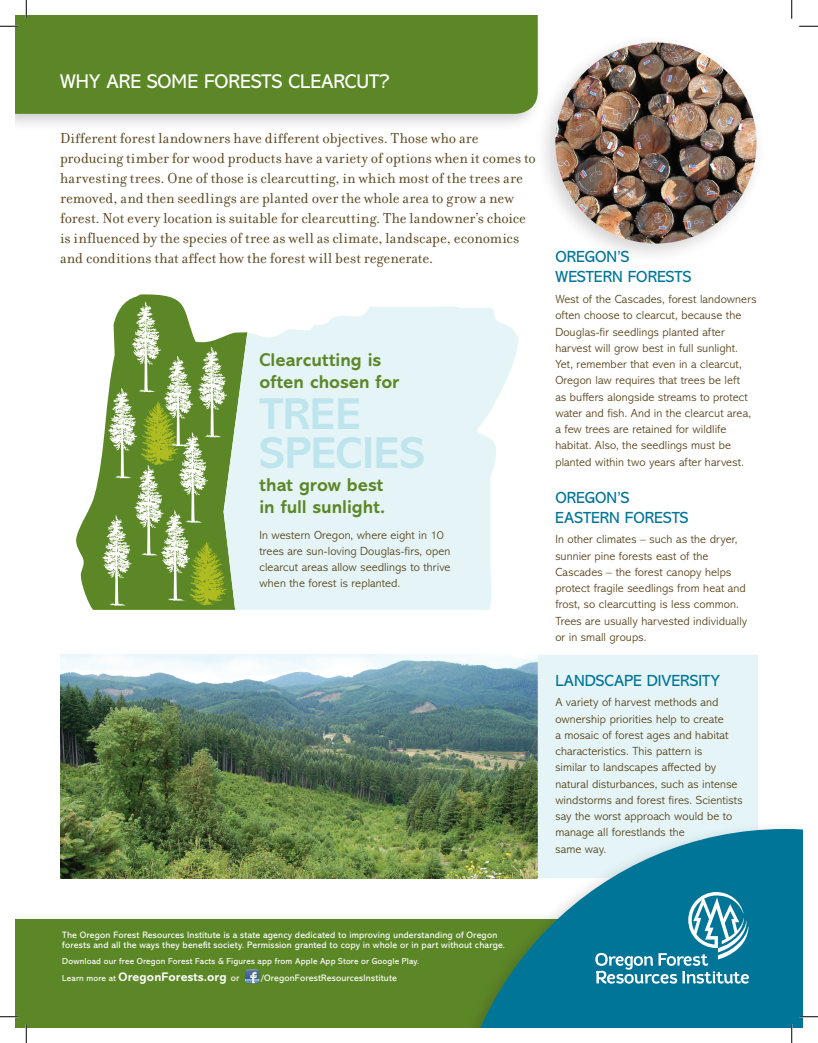
<style>
.page{position:relative;width:818px;height:1043px;background:#fff}
.page>*{position:absolute;margin:0;border:0;box-sizing:border-box;transform-origin:0 0}
.t1{font:700 45px/38.8px "Abadi MT Std";color:#bee5ed}
.t2{font:20px "Abadi MT Std";letter-spacing:.01em;color:#fff}
.t3{font:700 18.75px/22.5px "Abadi MT Std";color:#5c8727}
.t4{font:16.25px/20px "Abadi MT Std";letter-spacing:.01em;color:#007598}
.t5{font:15.62px/20px "Filosofia OT";letter-spacing:.005em;color:#564218}
.t6{font:700 12.5px "Abadi MT Std";letter-spacing:.01em;color:#fff}
.t7{font:300 11.88px/16.2px "Abadi MT Std";letter-spacing:.005em;color:#564218}
.t8{font:9.38px/10px "Abadi MT Std";letter-spacing:.015em;color:#fff}
.t9{font:8.75px "Abadi MT Std";letter-spacing:.015em;color:#fff}
.s1{font-weight:400;font-size:8.75px}
.s2{font-weight:400;font-size:9.38px}
</style>
<div class="page">
<img style="left:60px;top:654px;width:477px;height:224px">
<div style="left:15px;top:911px;width:552px;height:117px;background:#fbfbfb"></div>
<div style="left:15px;top:918px;width:545px;height:109px;background:#5c8727"></div>
<svg style="left:245px;top:971px;width:15px;height:12px"></svg>
<img style="left:245px;top:969px;width:14px;height:3px">
<svg style="left:76px;top:294px;width:147px;height:316px"></svg>
<svg style="left:223px;top:306px;width:295px;height:304px;background:#e5f3f3"></svg>
<svg style="left:102px;top:302px;width:125px;height:303px"></svg>
<div style="left:537px;top:655px;width:221px;height:166px;background:#e5f5f7"></div>
<div style="left:534px;top:33px;width:232px;height:231px;background:#231f20;opacity:.2"></div>
<img style="left:555px;top:42px;width:201px;height:202px;border-radius:101px">
<div style="left:433px;top:821px;width:369px;height:207px;background:#231f20;opacity:.22"></div>
<svg style="left:451px;top:829px;width:351px;height:199px;fill:#007598"></svg>
<svg style="left:595px;top:892px;width:153px;height:91px;background:#2f8eab"></svg>
<div style="left:15px;top:15px;width:529px;height:116px;background:#231f20;opacity:.22"></div>
<div style="left:15px;top:15px;width:522px;height:99px;background:#5c8727"></div>
<svg style="left:0;top:25px;width:19px;height:2px"></svg>
<svg style="left:799px;top:25px;width:19px;height:2px"></svg>
<svg style="left:0;top:1016px;width:19px;height:1px"></svg>
<svg style="left:799px;top:1015px;width:19px;height:2px"></svg>
<svg style="left:25px;top:0;width:2px;height:19px"></svg>
<svg style="left:25px;top:1024px;width:2px;height:18px"></svg>
<svg style="left:791px;top:0;width:1px;height:19px"></svg>
<svg style="left:790px;top:1024px;width:2px;height:18px"></svg>
<h2 class="t2" style="left:60px;top:70px;width:102px">Why are som</h2>
<h2 class="t2" style="left:187px;top:70px;width:75px">e forests</h2>
<h2 class="t2" style="left:288px;top:70px;width:103px">clearcut?</h2>
<p class="t5" style="left:60px;top:129px;width:477px">Different forest landowners have different objectives. Those who are producing timber for wood products have a variety of options when it comes to harvesting trees. One of those is clearcutting, in which most of the trees are removed, and then seedlings are planted over the whole area to grow a new forest. Not every location is suitable for clearcutting. The landowner’s choice is influenced by the species of tree as well as climate, landscape, economics and conditions that affect how the forest will best regenerate.</p>
<h3 class="t3" style="left:259px;top:348px;width:141px">Clearcutting is often chosen for</h3>
<h1 class="t1" style="left:259px;top:395px;width:139px">Tree<br>Species</h1>
<h3 class="t3" style="left:259px;top:473px;width:127px">that grow best in full sunlight.</h3>
<p class="t7" style="left:259px;top:527px;width:192px">In western Oregon, where eight in 10 trees are sun-loving Douglas-firs, open clearcut areas allow seedlings to thrive when the forest is replanted.</p>
<h3 class="t4" style="left:555px;top:247px;width:120px">Oregon’s western forests</h3>
<p class="t7" style="left:555px;top:291px;width:203px">West of the Cascades, forest landowners often choose to clearcut, because the Douglas-fir seedlings planted after harvest will grow best in full sunlight.<br>Yet, remember that even in a clearcut, Oregon law requires that trees be left<br>as buffers alongside streams to protect water and fish. And in the clearcut area, a few trees are retained for wildlife habitat. Also, the seedlings must be planted within two years after harvest.</p>
<h3 class="t4" style="left:555px;top:487px;width:117px">Oregon’s eastern forests</h3>
<p class="t7" style="left:555px;top:531px;width:193px">In other climates – such as the dryer, sunnier pine forests east of the Cascades – the forest canopy helps protect fragile seedlings from heat and frost, so clearcutting is less common.<br>Trees are usually harvested individually or in small groups.</p>
<h3 class="t4" style="left:555px;top:670px;width:134px">Landscape diversit</h3>
<h3 class="t4" style="left:710px;top:670px;width:11px">y</h3>
<p class="t7" style="left:555px;top:694px;width:189px">A variety of harvest methods and ownership priorities help to create<br>a mosaic of forest ages and habitat characteristics. This pattern is<br>similar to landscapes affected by natural disturbances, such as intense windstorms and forest fires. Scientists say the worst approach would be to manage all forestlands the<br>same way.</p>
<p class="t8" style="left:62px;top:930px;width:444px">The Oregon Forest Resources Institute is a state agency dedicated to improving understanding of Oregon forests and all the ways they benefit society. Permission granted to copy in whole or in part without charge.</p>
<p class="t9" style="left:62px;top:955px;width:358px">Download our free Oregon Forest Facts &amp; Figures app from Apple App Store or Google Play.</p>
<p class="t6" style="left:62px;top:969px;width:178px"><span class="s1">Learn more at</span> OregonForests.org <span class="s2">or</span></p>
<p class="t8" style="left:261px;top:972px;width:138px">/OregonForestResourcesInstitute</p>
</div>
